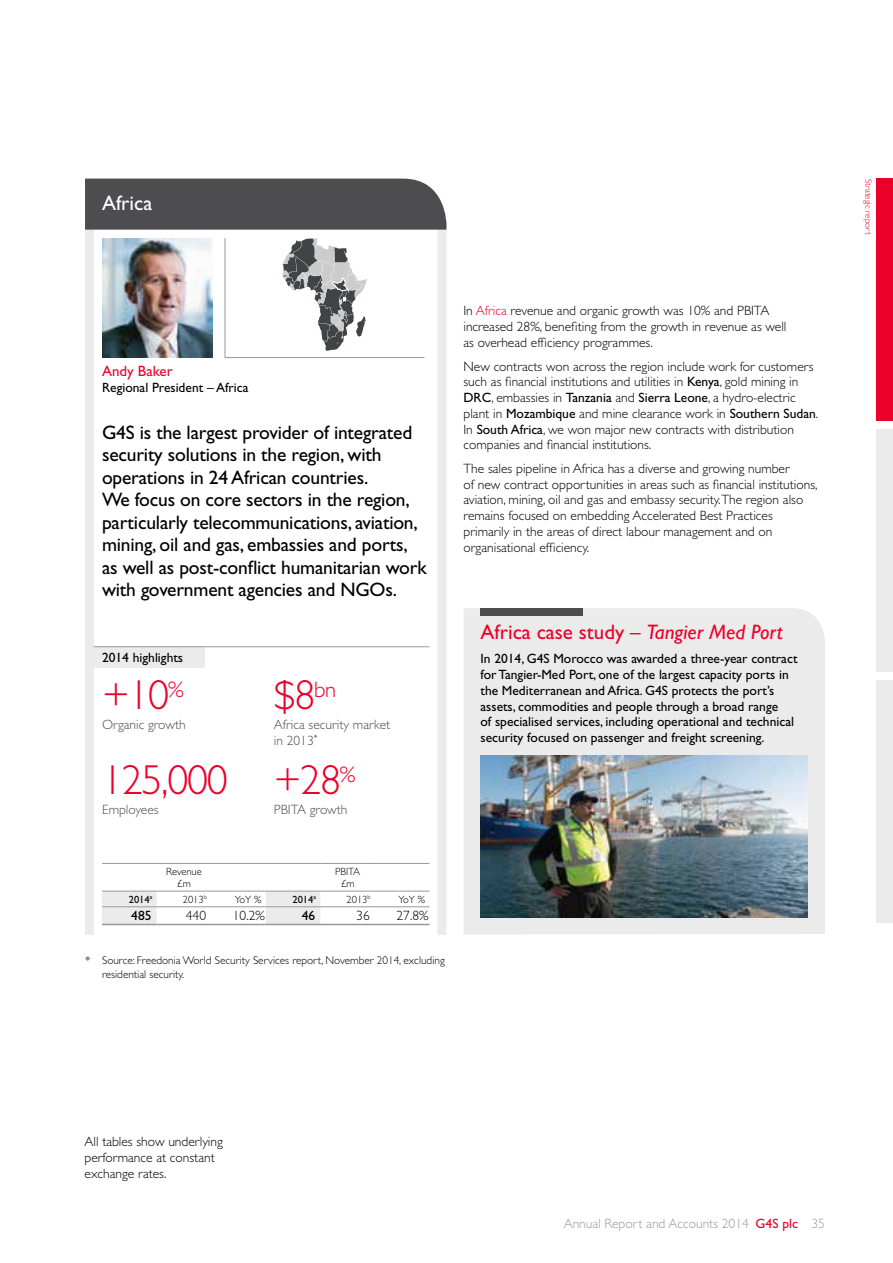
<style>
.page{position:relative;width:893px;height:1263px;background:#fff}
.page>*{position:absolute;margin:0;border:0;box-sizing:border-box;transform-origin:0 0}
.t1{font:300 42px "Gill Sans Std";letter-spacing:-.03em;color:#eb0029}
.t2{font:21px "Gill Sans Std";color:#eb0029}
.t3{font:21px "Gill Sans Std";color:#fff}
.t4{font:19.5px/22.5px "Gill Sans Std";letter-spacing:-.01em;color:#000}
.t5{font:15px "Gill Sans Std";color:#eb0029}
.t6{font:300 13.5px/15.8px "Gill Sans Std";color:#000}
.t7{font:13.5px/15.8px "Gill Sans Std";color:#000}
.t8{font:300 13.5px/15.8px "Gill Sans Std";color:#4d4d4f}
.t9{font:300 13.5px "Gill Sans Std";color:#99999a}
.t10{font:300 11.25px/13.5px "Gill Sans Std";color:#000}
.t11{font:300 10.5px/12px "Gill Sans Std";color:#000;text-align:center}
.t12{font:10.5px "Gill Sans Std";color:#000}
.t13{font:300 9px "Gill Sans Std";color:#eb0029}
.s1{color:#eb0029}
.s2{font-weight:400}
.s3{font-style:italic}
.s4{font-weight:400;color:#eb0029}
</style>
<div class="page">
<div style="left:876px;top:179px;width:17px;height:242px;background:#eb0029"></div>
<div style="left:876px;top:429px;width:17px;height:243px;background:#ebebeb"></div>
<div style="left:876px;top:680px;width:17px;height:243px;background:#ebebeb"></div>
<svg style="left:85px;top:178px;width:362px;height:757px"></svg>
<div style="left:464px;top:608px;width:361px;height:326px;background:#ebebeb"></div>
<div style="left:480px;top:608px;width:103px;height:7px;background:#4d4d4f"></div>
<svg style="left:282px;top:238px;width:85px;height:113px"></svg>
<div style="left:85px;top:179px;width:361px;height:51px;background:#4d4d4f"></div>
<div style="left:85px;top:646px;width:119px;height:22px;background:#ebebeb"></div>
<hr style="left:94px;top:646px;width:335px;height:1px;background:#99999a">
<img style="left:102px;top:238px;width:111px;height:119px">
<svg style="left:102px;top:892px;width:218px;height:32px"></svg>
<hr style="left:102px;top:863px;width:55px;height:1px;background:#99999a">
<hr style="left:157px;top:863px;width:54px;height:1px;background:#99999a">
<hr style="left:211px;top:863px;width:55px;height:1px;background:#99999a">
<hr style="left:266px;top:863px;width:54px;height:1px;background:#99999a">
<hr style="left:320px;top:863px;width:55px;height:1px;background:#99999a">
<hr style="left:375px;top:863px;width:54px;height:1px;background:#99999a">
<hr style="left:102px;top:891px;width:55px;height:1px;background:#99999a">
<hr style="left:157px;top:891px;width:54px;height:1px;background:#99999a">
<hr style="left:211px;top:891px;width:55px;height:1px;background:#99999a">
<hr style="left:266px;top:891px;width:54px;height:1px;background:#99999a">
<hr style="left:320px;top:891px;width:55px;height:1px;background:#99999a">
<hr style="left:375px;top:891px;width:54px;height:1px;background:#99999a">
<hr style="left:102px;top:906px;width:55px;height:1px;background:#99999a">
<hr style="left:157px;top:906px;width:54px;height:1px;background:#99999a">
<hr style="left:211px;top:906px;width:55px;height:1px;background:#99999a">
<hr style="left:266px;top:906px;width:54px;height:1px;background:#99999a">
<hr style="left:320px;top:906px;width:55px;height:1px;background:#99999a">
<hr style="left:375px;top:906px;width:54px;height:1px;background:#99999a">
<hr style="left:102px;top:924px;width:55px;height:1px;background:#99999a">
<hr style="left:157px;top:924px;width:54px;height:1px;background:#99999a">
<hr style="left:211px;top:924px;width:55px;height:1px;background:#99999a">
<hr style="left:266px;top:924px;width:54px;height:1px;background:#99999a">
<hr style="left:320px;top:924px;width:55px;height:1px;background:#99999a">
<hr style="left:375px;top:924px;width:54px;height:1px;background:#99999a">
<img style="left:480px;top:756px;width:328px;height:161px">
<hr style="left:225px;top:357px;width:199px;height:1px;background:#99999a">
<hr style="left:225px;top:238px;width:1px;height:119px;background:#99999a">
<h2 class="t3" style="left:102px;top:191px;width:52px">Africa</h2>
<p class="t5" style="left:102px;top:362px;width:72px">Andy Baker</p>
<p class="t7" style="left:102px;top:379px;width:148px">Regional President – Africa</p>
<p class="t4" style="left:102px;top:421px;width:326px">G4S is the largest provider of integrated security solutions in the region, with operations in 24 African countries.<br>We focus on core sectors in the region, particularly telecommunications, aviation, mining, oil and gas, embassies and ports, as well as post-conflict humanitarian work with government agencies and NGOs.</p>
<p class="t7" style="left:102px;top:649px;width:83px">2014 highlights</p>
<h1 class="t1" style="left:102px;top:671px;width:83px">+10<sup>%</sup></h1>
<p class="t8" style="left:102px;top:717px;width:85px">Organic growth</p>
<h1 class="t1" style="left:102px;top:756px;width:127px">125,000</h1>
<p class="t8" style="left:102px;top:802px;width:58px">Employees</p>
<h1 class="t1" style="left:274px;top:671px;width:64px">$8<sup>bn</sup></h1>
<p class="t8" style="left:274px;top:717px;width:118px">Africa security market in 2013<sup>*</sup></p>
<h1 class="t1" style="left:274px;top:756px;width:83px">+28<sup>%</sup></h1>
<p class="t8" style="left:274px;top:802px;width:75px">PBITA growth</p>
<p class="t6" style="left:463px;top:303px;width:324px">In <span class="s1">Africa</span> revenue and organic growth was 10% and PBITA increased 28%, benefiting from the growth in revenue as well as overhead efficiency programmes.</p>
<p class="t6" style="left:463px;top:358px;width:356px">New contracts won across the region include work for customers such as financial institutions and utilities in <span class="s2">Kenya</span>, gold mining in <span class="s2">DRC</span>, embassies in <span class="s2">Tanzania</span> and <span class="s2">Sierra Leone</span>, a hydro-electric plant in <span class="s2">Mozambique</span> and mine clearance work in <span class="s2">Southern Sudan</span>.<br>In <span class="s2">South Africa</span>, we won major new contracts with distribution companies and financial institutions.</p>
<p class="t6" style="left:463px;top:461px;width:356px">The sales pipeline in Africa has a diverse and growing number<br>of new contract opportunities in areas such as financial institutions, aviation, mining, oil and gas and embassy security.The region also remains focused on embedding Accelerated Best Practices primarily in the areas of direct labour management and on organisational efficiency.</p>
<h2 class="t2" style="left:480px;top:620px;width:304px">Africa case study – <span class="s3">Tangier Med Port</span></h2>
<p class="t7" style="left:480px;top:651px;width:318px">In 2014, G4S Morocco was awarded a three-year contract for Tangier-Med Port, one of the largest capacity ports in the Mediterranean and Africa. G4S protects the port’s assets, commodities and people through a broad range<br>of specialised services, including operational and technical security focused on passenger and freight screening.</p>
<p class="t11" style="left:166px;top:865px;width:37px">Revenue £m</p>
<p class="t11" style="left:335px;top:865px;width:27px">PBITA £m</p>
<p class="t12" style="left:129px;top:893px;width:25px">2014<sup>a</sup></p>
<p class="t11" style="left:183px;top:893px;width:26px">2013<sup>b</sup></p>
<p class="t11" style="left:235px;top:893px;width:28px">YoY %</p>
<p class="t12" style="left:292px;top:893px;width:25px">2014<sup>a</sup></p>
<p class="t11" style="left:347px;top:893px;width:26px">2013<sup>b</sup></p>
<p class="t11" style="left:398px;top:893px;width:28px">YoY %</p>
<p class="t7" style="left:131px;top:908px;width:22px">485</p>
<p class="t6" style="left:186px;top:908px;width:22px">440</p>
<p class="t6" style="left:233px;top:908px;width:34px">10.2%</p>
<p class="t7" style="left:302px;top:908px;width:15px">46</p>
<p class="t6" style="left:356px;top:908px;width:15px">36</p>
<p class="t6" style="left:397px;top:908px;width:34px">27.8%</p>
<p class="t10" style="left:102px;top:954px;width:344px;text-indent:-17px">* Source: Freedonia World Security Services report, November 2014, excluding residential security.</p>
<p class="t13" style="left:874px;top:179px;width:58px;rotate:90deg">Strategic report</p>
<p class="t6" style="left:85px;top:1134px;width:140px">All tables show underlying performance at constant exchange rates.</p>
<p class="t9" style="left:564px;top:1216px;width:263px">Annual Report and Accounts 2014 <span class="s4">G4S plc</span> 35</p>
</div>
